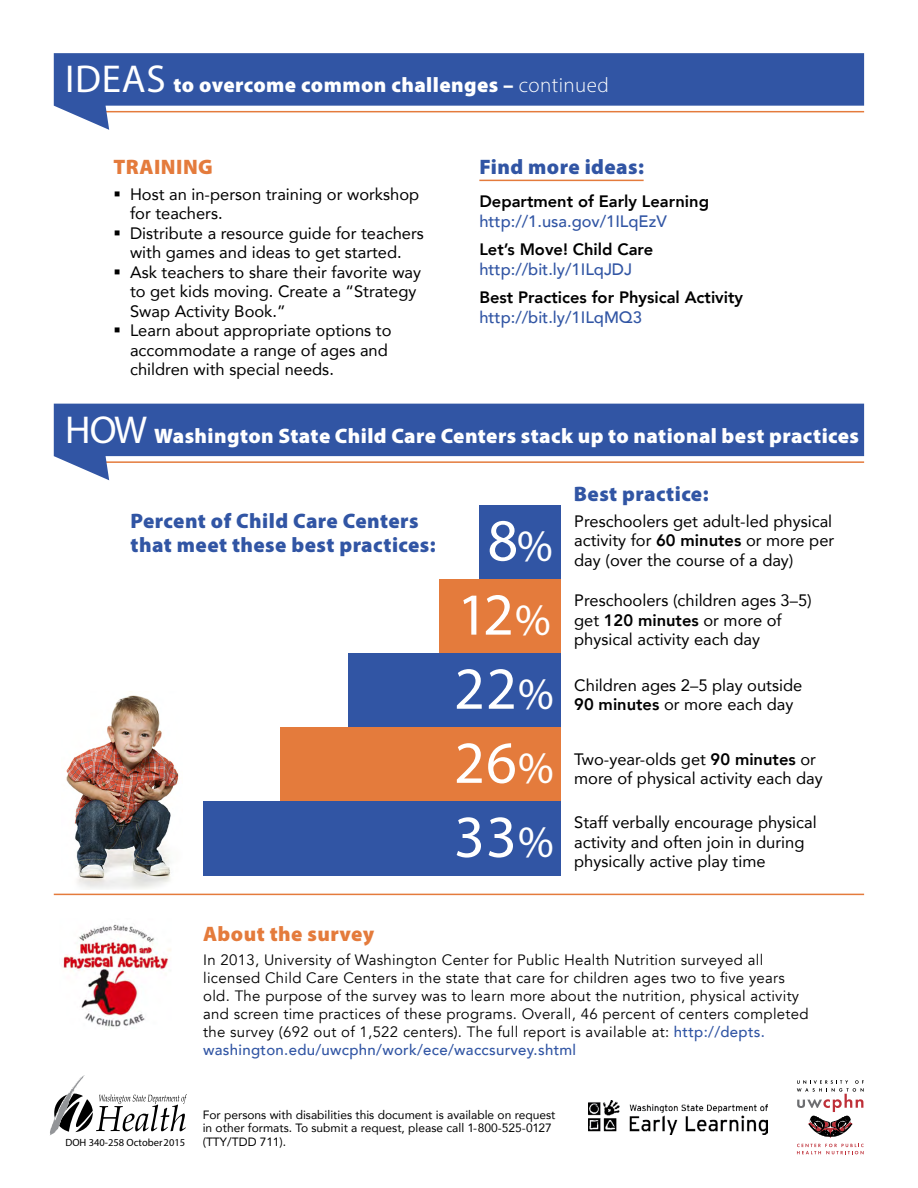
<style>
.page{position:relative;width:918px;height:1188px;background:#fff}
.page>*{position:absolute;margin:0;border:0;box-sizing:border-box;transform-origin:0 0}
.t1{font:60px "Myriad Pro";letter-spacing:.02em;color:#fff}
.t2{font:900 21px "Myriad Pro";letter-spacing:.02em;color:#fff}
.t3{font:900 21px/24px "Myriad Pro";letter-spacing:.02em;color:#3155a4}
.t4{font:900 21px "Myriad Pro";letter-spacing:.02em;color:#e47b3c}
.t5{font:16.5px/19.5px "Avenir";color:#000}
.t6{font:800 16.5px "Avenir";color:#000}
.t7{font:500 16.5px "Avenir";color:#3155a4}
.t8{font:15px/18px "Avenir";letter-spacing:.02em;color:#000}
.t9{font:12px/13.5px "Avenir";color:#000}
.t10{font:10.5px "Myriad Pro";color:#000}
.s1{font-weight:400;font-size:39px}
.s2{font-weight:300}
.s3{font-size:45px}
.s4{font-weight:800}
.s5{font-weight:500;color:#3155a4}
</style>
<div class="page">
<svg style="left:54px;top:53px;width:810px;height:77px;fill:#3155a4"></svg>
<img style="left:66px;top:695px;width:113px;height:194px">
<div style="left:479px;top:505px;width:82px;height:75px;background:#3155a4"></div>
<div style="left:439px;top:580px;width:122px;height:74px;background:#e47b3c"></div>
<div style="left:348px;top:654px;width:213px;height:74px;background:#3155a4"></div>
<div style="left:280px;top:728px;width:281px;height:74px;background:#e47b3c"></div>
<div style="left:203px;top:802px;width:358px;height:74px;background:#3155a4"></div>
<svg style="left:50px;top:1075px;width:137px;height:60px"></svg>
<img style="left:589px;top:1100px;width:179px;height:35px">
<svg style="left:797px;top:1080px;width:67px;height:57px"></svg>
<svg style="left:797px;top:1144px;width:67px;height:10px"></svg>
<img style="left:63px;top:924px;width:108px;height:103px">
<hr style="left:479px;top:180px;width:165px;height:1px;background:#e47b3c">
<hr style="left:54px;top:894px;width:810px;height:1px;background:#e47b3c">
<svg style="left:54px;top:404px;width:810px;height:76px;fill:#3155a4"></svg>
<p class="t2" style="left:65px;top:71px;width:545px"><span class="s1">IDEAS</span> to overcome common challenges – <span class="s2">continued</span></p>
<p class="t4" style="left:114px;top:153px;width:101px">TRAINING</p>
<p class="t5" style="left:130px;top:184px;width:291px;text-indent:-16px">▪ Host an in-person training or workshop for teachers.</p>
<p class="t5" style="left:114px;top:223px;width:312px;text-align:center">▪ Distribute a resource guide for teachers with games and ideas to get started.</p>
<p class="t5" style="left:130px;top:262px;width:293px;text-indent:-16px">▪ Ask teachers to share their favorite way to get kids moving. Create a “Strategy<br>Swap Activity Book.”</p>
<p class="t5" style="left:130px;top:320px;width:263px;text-indent:-16px">▪ Learn about appropriate options to accommodate a range of ages and children with special needs.</p>
<p class="t3" style="left:479px;top:154px;width:166px">Find more ideas:</p>
<p class="t6" style="left:479px;top:186px;width:231px">Department of Early Learning</p>
<p class="t7" style="left:479px;top:207px;width:189px">http://1.usa.gov/1ILqEzV</p>
<p class="t6" style="left:479px;top:234px;width:175px">Let’s Move! Child Care</p>
<p class="t7" style="left:479px;top:255px;width:154px">http://bit.ly/1ILqJDJ</p>
<p class="t6" style="left:479px;top:282px;width:265px">Best Practices for Physical Activity</p>
<p class="t7" style="left:479px;top:303px;width:164px">http://bit.ly/1ILqMQ3</p>
<p class="t2" style="left:65px;top:422px;width:796px"><span class="s1">HOW</span> Washington State Child Care Centers stack up to national best practices</p>
<p class="t3" style="left:131px;top:508px;width:307px">Percent of Child Care Centers that meet these best practices:</p>
<h1 class="t1" style="left:487px;top:503px;width:67px">8<span class="s3">%</span></h1>
<p class="t3" style="left:574px;top:481px;width:136px">Best practice:</p>
<p class="t5" style="left:574px;top:511px;width:262px">Preschoolers get adult-led physical activity for <span class="s4">60 minutes</span> or more per day (over the course of a day)</p>
<h1 class="t1" style="left:457px;top:578px;width:95px">12<span class="s3">%</span></h1>
<p class="t5" style="left:574px;top:590px;width:239px">Preschoolers (children ages 3–5) get <span class="s4">120 minutes</span> or more of physical activity each day</p>
<h1 class="t1" style="left:454px;top:652px;width:101px">22<span class="s3">%</span></h1>
<p class="t5" style="left:574px;top:675px;width:230px">Children ages 2–5 play outside<br><span class="s4">90 minutes</span> or more each day</p>
<h1 class="t1" style="left:454px;top:726px;width:101px">26<span class="s3">%</span></h1>
<p class="t5" style="left:574px;top:749px;width:250px">Two-year-olds get <span class="s4">90 minutes</span> or more of physical activity each day</p>
<h1 class="t1" style="left:454px;top:800px;width:101px">33<span class="s3">%</span></h1>
<p class="t5" style="left:574px;top:812px;width:244px">Staff verbally encourage physical activity and often join in during physically active play time</p>
<p class="t4" style="left:203px;top:919px;width:173px">About the survey</p>
<p class="t8" style="left:203px;top:951px;width:607px">In 2013, University of Washington Center for Public Health Nutrition surveyed all licensed Child Care Centers in the state that care for children ages two to five years old. The purpose of the survey was to learn more about the nutrition, physical activity and screen time practices of these programs. Overall, 46 percent of centers completed the survey (692 out of 1,522 centers). The full report is available at: <span class="s5">http://depts. washington.edu/uwcphn/work/ece/waccsurvey.shtml</span></p>
<p class="t10" style="left:65px;top:1136px;width:121px">DOH 340-258 October 2015</p>
<p class="t9" style="left:203px;top:1107px;width:354px">For persons with disabilities this document is available on request in other formats. To submit a request, please call 1-800-525-0127 (TTY/TDD 711).</p>
</div>
